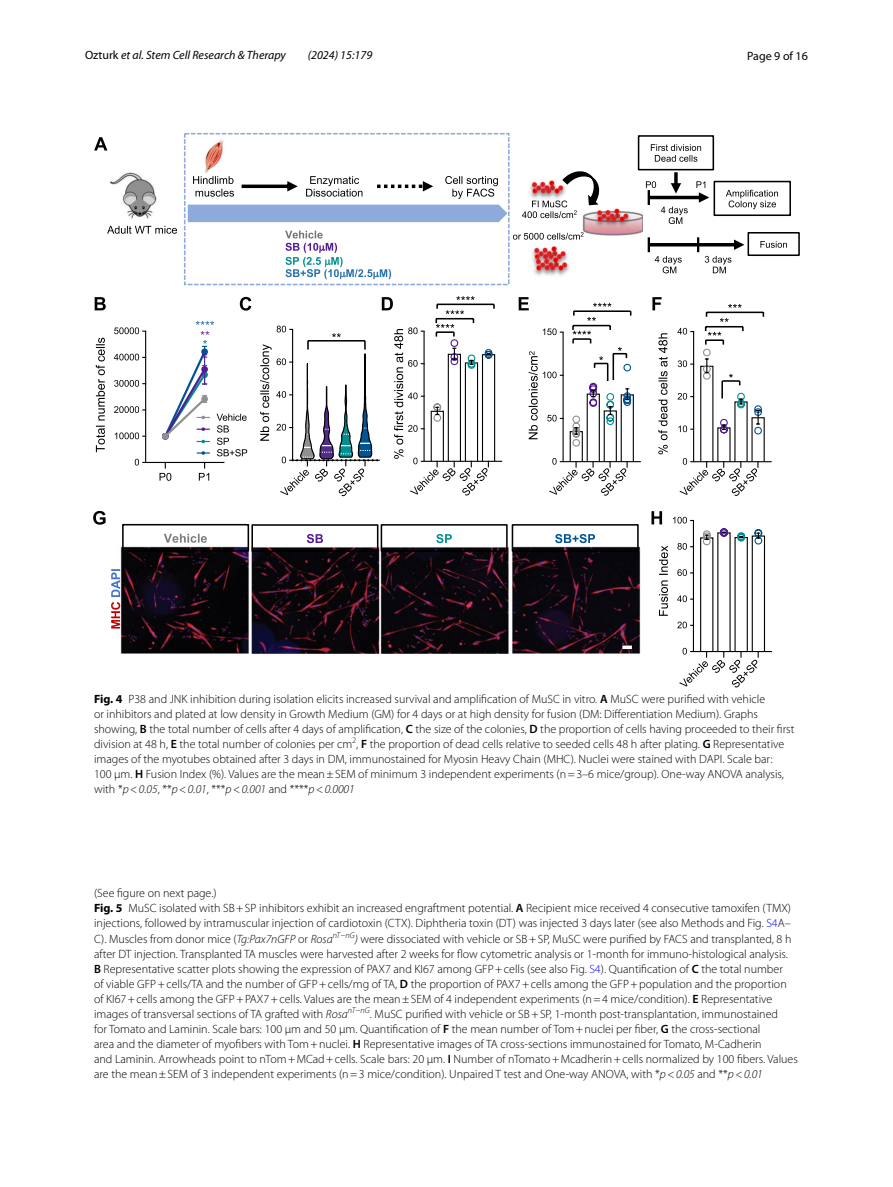
<style>
.page{position:relative;width:893px;height:1187px;background:#fff}
.page>*{position:absolute;margin:0;border:0;box-sizing:border-box;transform-origin:0 0}
.t1{font:300 12px/15px "Myriad Pro";color:#000}
.t2{font:italic 12px "Myriad Pro";color:#000}
.t3{font:12px "Myriad Pro";color:#000}
.s1{font-style:normal}
.s2{font-weight:700}
.s3{font-style:italic}
.s4{font-weight:600}
.s5{color:#00f}
</style>
<div class="page">
<img style="left:110px;top:139px;width:533px;height:514px">
<div style="left:700px;top:537px;width:13px;height:115px;border:1px solid #000"></div>
<div style="left:734px;top:537px;width:14px;height:115px;border:1px solid #000"></div>
<div style="left:752px;top:535px;width:13px;height:117px;border:1px solid #000"></div>
<hr style="left:693px;top:651px;width:79px;height:1px;background:#000">
<hr style="left:693px;top:520px;width:1px;height:131px;background:#000">
<svg style="left:679px;top:647px;width:80px;height:40px"></svg>
<svg style="left:677px;top:621px;width:16px;height:7px"></svg>
<svg style="left:677px;top:595px;width:16px;height:7px"></svg>
<svg style="left:677px;top:569px;width:16px;height:7px"></svg>
<svg style="left:677px;top:543px;width:16px;height:6px"></svg>
<svg style="left:673px;top:516px;width:20px;height:7px"></svg>
<svg style="left:701px;top:530px;width:10px;height:16px"></svg>
<svg style="left:719px;top:528px;width:9px;height:9px"></svg>
<svg style="left:736px;top:532px;width:9px;height:10px"></svg>
<svg style="left:753px;top:529px;width:9px;height:17px"></svg>
<div style="left:570px;top:431px;width:12px;height:30px;background:#fff"></div>
<div style="left:570px;top:431px;width:13px;height:31px;border:1px solid #000"></div>
<div style="left:587px;top:394px;width:12px;height:67px;background:#fff"></div>
<div style="left:587px;top:393px;width:13px;height:69px;border:1px solid #000"></div>
<div style="left:604px;top:411px;width:12px;height:50px;background:#fff"></div>
<div style="left:604px;top:410px;width:13px;height:52px;border:1px solid #000"></div>
<div style="left:621px;top:395px;width:12px;height:66px;background:#fff"></div>
<div style="left:621px;top:394px;width:13px;height:68px;border:1px solid #000"></div>
<hr style="left:563px;top:461px;width:78px;height:1px;background:#000">
<hr style="left:562px;top:332px;width:2px;height:129px;background:#000">
<svg style="left:549px;top:458px;width:79px;height:37px"></svg>
<svg style="left:543px;top:328px;width:20px;height:7px"></svg>
<hr style="left:146px;top:462px;width:78px;height:1px;background:#000">
<svg style="left:160px;top:463px;width:11px;height:17px"></svg>
<svg style="left:199px;top:463px;width:10px;height:17px"></svg>
<hr style="left:145px;top:331px;width:1px;height:131px;background:#000">
<svg style="left:135px;top:458px;width:11px;height:7px"></svg>
<svg style="left:115px;top:432px;width:31px;height:7px"></svg>
<svg style="left:114px;top:406px;width:32px;height:7px"></svg>
<svg style="left:114px;top:380px;width:32px;height:7px"></svg>
<svg style="left:114px;top:353px;width:32px;height:7px"></svg>
<svg style="left:114px;top:327px;width:32px;height:7px"></svg>
<svg style="left:94px;top:137px;width:13px;height:13px"></svg>
<svg style="left:240px;top:297px;width:11px;height:13px"></svg>
<svg style="left:519px;top:297px;width:10px;height:13px"></svg>
<svg style="left:652px;top:297px;width:9px;height:13px"></svg>
<svg style="left:93px;top:511px;width:13px;height:13px"></svg>
<svg style="left:651px;top:511px;width:11px;height:13px"></svg>
<svg style="left:659px;top:545px;width:9px;height:70px"></svg>
<svg style="left:285px;top:231px;width:106px;height:48px"></svg>
<svg style="left:107px;top:226px;width:70px;height:8px"></svg>
<svg style="left:188px;top:176px;width:319px;height:46px"></svg>
<div style="left:184px;top:133px;width:326px;height:152px;border:2px dashed #8ea9db"></div>
<svg style="left:196px;top:321px;width:18px;height:4px"></svg>
<svg style="left:96px;top:338px;width:9px;height:114px"></svg>
<svg style="left:95px;top:297px;width:11px;height:13px"></svg>
<svg style="left:513px;top:232px;width:70px;height:8px"></svg>
<svg style="left:522px;top:169px;width:78px;height:49px"></svg>
<svg style="left:648px;top:237px;width:96px;height:36px"></svg>
<div style="left:713px;top:181px;width:78px;height:35px;border:2px solid #000"></div>
<svg style="left:726px;top:190px;width:52px;height:19px"></svg>
<div style="left:747px;top:232px;width:53px;height:24px;border:2px solid #000"></div>
<svg style="left:760px;top:241px;width:27px;height:7px"></svg>
<div style="left:638px;top:135px;width:76px;height:35px;border:2px solid #000"></div>
<svg style="left:651px;top:144px;width:50px;height:18px"></svg>
<svg style="left:646px;top:172px;width:63px;height:52px"></svg>
<svg style="left:658px;top:333px;width:10px;height:121px"></svg>
<hr style="left:706px;top:311px;width:57px;height:2px;background:#000">
<svg style="left:529px;top:351px;width:34px;height:88px"></svg>
<svg style="left:571px;top:303px;width:60px;height:145px"></svg>
<hr style="left:612px;top:354px;width:2px;height:26px;background:#000">
<svg style="left:111px;top:569px;width:9px;height:59px"></svg>
<div style="left:122px;top:524px;width:127px;height:27px;border:2px solid #000"></div>
<svg style="left:164px;top:533px;width:43px;height:9px"></svg>
<div style="left:251px;top:524px;width:127px;height:28px;border:2px solid #000"></div>
<svg style="left:307px;top:534px;width:16px;height:9px"></svg>
<div style="left:381px;top:524px;width:127px;height:28px;border:2px solid #000"></div>
<svg style="left:436px;top:534px;width:16px;height:9px"></svg>
<div style="left:512px;top:524px;width:127px;height:28px;border:2px solid #000"></div>
<svg style="left:555px;top:534px;width:40px;height:9px"></svg>
<svg style="left:622px;top:645px;width:10px;height:4px"></svg>
<hr style="left:424px;top:460px;width:78px;height:2px;background:#000">
<svg style="left:260px;top:296px;width:235px;height:200px"></svg>
<div style="left:700px;top:366px;width:13px;height:96px;border:1px solid #000"></div>
<hr style="left:694px;top:461px;width:78px;height:1px;background:#000">
<hr style="left:693px;top:331px;width:1px;height:130px;background:#000">
<svg style="left:679px;top:458px;width:79px;height:38px"></svg>
<svg style="left:678px;top:425px;width:16px;height:7px"></svg>
<svg style="left:678px;top:393px;width:16px;height:6px"></svg>
<svg style="left:678px;top:360px;width:16px;height:7px"></svg>
<svg style="left:677px;top:328px;width:17px;height:6px"></svg>
<svg style="left:719px;top:418px;width:9px;height:16px"></svg>
<svg style="left:702px;top:304px;width:43px;height:105px"></svg>
<svg style="left:753px;top:405px;width:9px;height:30px"></svg>
<svg style="left:217px;top:413px;width:30px;height:43px"></svg>
<svg style="left:162px;top:331px;width:48px;height:124px"></svg>
<p class="t2" style="left:85px;top:48px;width:202px"><span class="s1">Ozturk</span> et al. Stem Cell Research &amp; Therapy</p>
<p class="t2" style="left:308px;top:48px;width:66px">(2024) 15:179</p>
<p class="t3" style="left:747px;top:48px;width:62px">Page 9 of 16</p>
<p class="t1" style="left:94px;top:691px;width:702px"><span class="s2">Fig. 4</span> P38 and JNK inhibition during isolation elicits increased survival and amplification of MuSC in vitro<span class="s3">.</span> <span class="s4">A</span> MuSC were purified with vehicle<br>or inhibitors and plated at low density in Growth Medium (GM) for 4 days or at high density for fusion (DM: Differentiation Medium). Graphs showing, <span class="s4">B</span> the total number of cells after 4 days of amplification, <span class="s4">C</span> the size of the colonies, <span class="s4">D</span> the proportion of cells having proceeded to their first division at 48 h, <span class="s4">E</span> the total number of colonies per -cm<sup>2</sup>, <span class="s4">F</span> the proportion of dead cells relative to seeded cells 48 h after plating. <span class="s4">G</span> Representative images of the myotubes obtained after 3 days in DM, immunostained for Myosin Heavy Chain (MHC). Nuclei were stained with DAPI. Scale bar:<br>100 µm. <span class="s4">H</span> Fusion Index (%). Values are the mean±SEM of minimum 3 independent experiments (n=3–6 mice/group). One-way ANOVA analysis, with *<span class="s3">p</span>&lt;<span class="s3">0.05</span>, **<span class="s3">p</span>&lt;<span class="s3">0.01</span>, ***<span class="s3">p</span>&lt;<span class="s3">0.001</span> and ****<span class="s3">p</span>&lt;<span class="s3">0.0001</span></p>
<p class="t1" style="left:94px;top:886px;width:705px">(See figure on next page.)<br><span class="s2">Fig. 5</span> MuSC isolated with SB+SP inhibitors exhibit an increased engraftment potential. <span class="s4">A</span> Recipient mice received 4 consecutive tamoxifen (TMX) injections, followed by intramuscular injection of cardiotoxin (CTX). Diphtheria toxin (DT) was injected 3 days later (see also Methods and Fig. <span class="s5">S4</span>A– C). Muscles from donor mice (<span class="s3">Tg:Pax7nGFP</span> or <span class="s3">Rosa</span><sup>nT−nG</sup><span class="s3">)</span> were dissociated with vehicle or SB+SP, MuSC were purified by FACS and transplanted, 8 h after DT injection. Transplanted TA muscles were harvested after 2 weeks for flow cytometric analysis or 1-month for immuno-histological analysis.<br><span class="s4">B</span> Representative scatter plots showing the expression of PAX7 and KI67 among GFP+cells (see also Fig. <span class="s5">S4</span>). Quantification of <span class="s4">C</span> the total number<br>of viable GFP+cells/TA and the number of GFP+cells/mg of TA, <span class="s4">D</span> the proportion of PAX7+cells among the GFP+population and the proportion of KI67+cells among the GFP+PAX7+cells. Values are the mean±SEM of 4 independent experiments (n=4 mice/condition). <span class="s4">E</span> Representative images of transversal sections of TA grafted with <span class="s3">Rosa</span><sup>nT−nG</sup>. MuSC purified with vehicle or SB+SP, 1-month post-transplantation, immunostained<br>for Tomato and Laminin. Scale bars: 100 µm and 50 µm. Quantification of <span class="s4">F</span> the mean number of Tom+nuclei per fiber, <span class="s4">G</span> the cross-sectional<br>area and the diameter of myofibers with Tom+nuclei. <span class="s4">H</span> Representative images of TA cross-sections immunostained for Tomato, M-Cadherin<br>and Laminin. Arrowheads point to nTom+MCad+cells. Scale bars: 20 µm. <span class="s4">I</span> Number of nTomato+Mcadherin+cells normalized by 100 fibers. Values are the mean±SEM of 3 independent experiments (n=3 mice/condition). Unpaired T test and One-way ANOVA, with *<span class="s3">p</span>&lt;<span class="s3">0.05</span> and **<span class="s3">p</span>&lt;<span class="s3">0.01</span></p>
</div>
